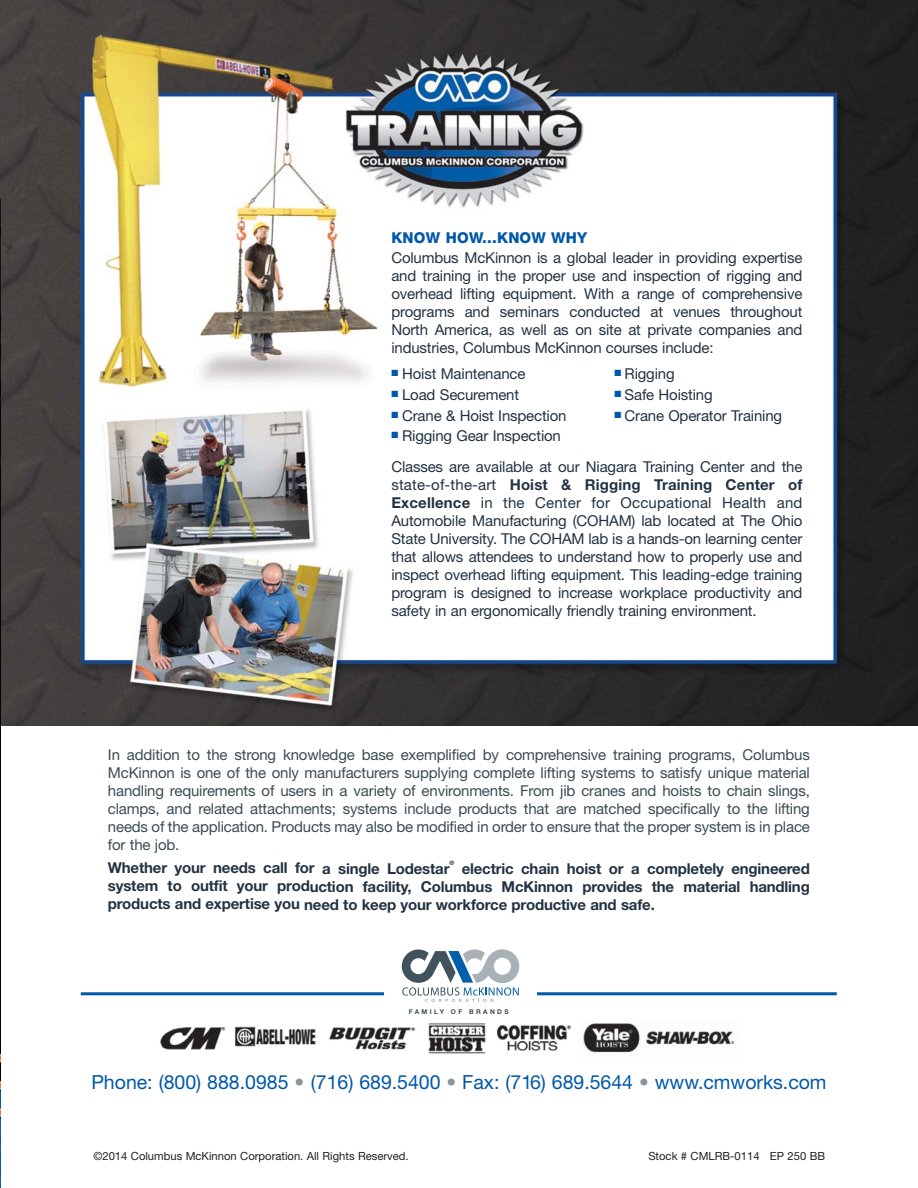
<style>
.page{position:relative;width:918px;height:1188px;background:#fff}
.page>*{position:absolute;margin:0;border:0;box-sizing:border-box;transform-origin:0 0}
.t1{font:19.5px "Helvetica Neue";color:#0058a9}
.t2{font:15px/18px "Helvetica Neue";letter-spacing:-.01em;color:#233343;text-align:justify}
.t3{font:15px/18px "Helvetica Neue";letter-spacing:-.01em;color:#3b4c54;text-align:justify}
.t4{font:700 15px/18px "Helvetica Neue";letter-spacing:-.01em;color:#233343;text-align:justify}
.t5{font:800 15px "Helvetica Neue";letter-spacing:.015em;color:#0058a9}
.t6{font:11.25px "Helvetica Neue";color:#231f20}
.t7{font:700 6.6px "Helvetica Neue";letter-spacing:.36em;color:#3b4c54}
.t8{font:700 6px "Helvetica Neue";color:#233343}
.s1{font-weight:700}
.s2{color:#8a949b}
</style>
<div class="page">
<img style="left:0;top:0;width:918px;height:726px">
<img style="left:0;top:199px;width:1px;height:989px">
<img style="left:428px;top:1023px;width:143px;height:31px">
<img style="left:583px;top:1023px;width:152px;height:30px">
<hr style="left:81px;top:992px;width:756px;height:3px;background:#0058a9">
<div style="left:384px;top:947px;width:153px;height:59px;background:#fff"></div>
<svg style="left:402px;top:949px;width:117px;height:53px"></svg>
<img style="left:160px;top:1027px;width:66px;height:23px">
<img style="left:329px;top:1027px;width:87px;height:23px">
<img style="left:235px;top:1026px;width:81px;height:21px">
<svg style="left:392px;top:370px;width:6px;height:6px"></svg>
<svg style="left:615px;top:370px;width:6px;height:6px"></svg>
<svg style="left:392px;top:391px;width:6px;height:6px"></svg>
<svg style="left:615px;top:391px;width:6px;height:6px"></svg>
<svg style="left:392px;top:411px;width:6px;height:7px"></svg>
<svg style="left:615px;top:411px;width:6px;height:7px"></svg>
<svg style="left:392px;top:432px;width:6px;height:6px"></svg>
<p class="t5" style="left:391px;top:233px;width:197px">KNOW HOW...KNOW WHY</p>
<p class="t2" style="left:391px;top:250px;width:413px">Columbus McKinnon is a global leader in providing expertise and training in the proper use and inspection of rigging and overhead lifting equipment. With a range of comprehensive programs and seminars conducted at venues throughout North America, as well as on site at private companies and industries, Columbus McKinnon courses include:</p>
<p class="t2" style="left:402px;top:366px;width:125px">Hoist Maintenance</p>
<p class="t2" style="left:625px;top:366px;width:52px">Rigging</p>
<p class="t2" style="left:402px;top:387px;width:118px">Load Securement</p>
<p class="t2" style="left:625px;top:387px;width:90px">Safe Hoisting</p>
<p class="t2" style="left:402px;top:408px;width:166px">Crane &amp; Hoist Inspection</p>
<p class="t2" style="left:625px;top:408px;width:159px">Crane Operator Training</p>
<p class="t2" style="left:391px;top:422px;width:413px;line-height:30.9px;text-indent:11px">Rigging Gear Inspection<br>Classes are available at our Niagara Training Center and the</p>
<p class="t2" style="left:391px;top:477px;width:413px">state-of-the-art <span class="s1">Hoist &amp; Rigging Training Center of Excellence</span> in the Center for Occupational Health and Automobile Manufacturing (COHAM) lab located at The Ohio State University. The COHAM lab is a hands-on learning center that allows attendees to understand how to properly use and inspect overhead lifting equipment. This leading-edge training program is designed to increase workplace productivity and safety in an ergonomically friendly training environment.</p>
<p class="t3" style="left:108px;top:747px;width:704px">In addition to the strong knowledge base exemplified by comprehensive training programs, Columbus McKinnon is one of the only manufacturers supplying complete lifting systems to satisfy unique material handling requirements of users in a variety of environments. From jib cranes and hoists to chain slings, clamps, and related attachments; systems include products that are matched specifically to the lifting needs of the application. Products may also be modified in order to ensure that the proper system is in place for the job.</p>
<p class="t4" style="left:108px;top:861px;width:343px">Whether your needs call for a single Lodestar</p>
<p class="t8" style="left:449px;top:860px;width:6px">®</p>
<p class="t4" style="left:108px;top:861px;width:704px;text-indent:354px">electric chain hoist or a completely engineered system to outfit your production facility, Columbus McKinnon provides the material handling products and expertise you need to keep your workforce productive and safe.</p>
<p class="t7" style="left:409px;top:1009px;width:101px">FAMILY OF BRANDS</p>
<h1 class="t1" style="left:91px;top:1075px;width:737px">Phone: (800) 888.0985 <span class="s2">•</span> (716) 689.5400 <span class="s2">•</span> Fax: (716) 689.5644 <span class="s2">•</span> www.cmworks.com</h1>
<p class="t6" style="left:93px;top:1152px;width:317px">©2014 Columbus McKinnon Corporation. All Rights Reserved.</p>
<p class="t6" style="left:648px;top:1152px;width:178px">Stock # CMLRB-0114 EP 250 BB</p>
</div>
